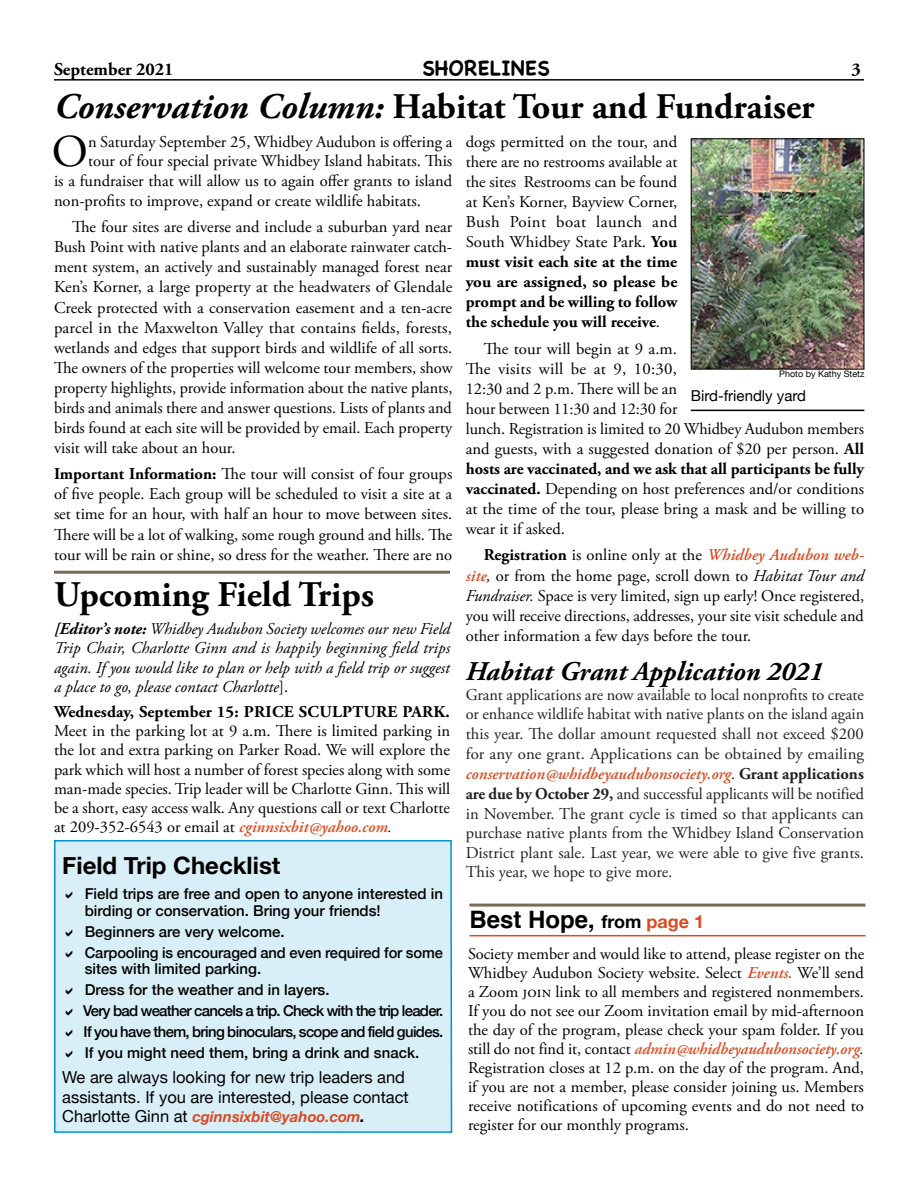
<style>
.page{position:relative;width:918px;height:1188px;background:#fff}
.page>*{position:absolute;margin:0;border:0;box-sizing:border-box;transform-origin:0 0}
.body_text_first{font:45.45px "Adobe Garamond Pro";color:#000}
.Heading{font:700 36px "Adobe Garamond Pro";color:#000}
.eHeading-lineAbove{font:700 36px "Adobe Garamond Pro";color:#000}
.Subhead{font:italic 700 27px "Adobe Garamond Pro";color:#000}
.Jump_from_head-line{font:700 24px "Helvetica";color:#000}
.t1{font:700 24px "Helvetica Neue";color:#000}
.t2{font:700 21px "Chalkboard SE";color:#000}
.t3{font:700 18px "Adobe Garamond Pro";color:#000}
.body_text{font:16.5px/20.1px "Adobe Garamond Pro";color:#000;text-align:justify}
.body_text-2{font:16.5px/19.8px "Adobe Garamond Pro";color:#222;text-align:justify}
.FieldTrip{font:16.5px/19.2px "Adobe Garamond Pro";color:#000;text-align:justify}
.body_text_first-2{font:16.5px "Adobe Garamond Pro";color:#000}
.body_text-3{font:italic 16.5px/19.2px "Adobe Garamond Pro";color:#000;text-align:justify}
.t4{font:16.5px/19.8px "Helvetica Neue";color:#000}
.t5{font:500 15px/16.5px "Helvetica Neue";color:#000}
.t6{font:500 15px "Helvetica Neue";letter-spacing:-.05em;color:#000}
.t7{font:500 15px "Helvetica Neue";letter-spacing:-.045em;color:#000}
.t8{font:italic 700 15px "Helvetica Neue";color:#da4b22}
.t9{font:15px "Helvetica Neue";color:#000}
.credit{font:9px "Helvetica Neue";color:#000}
.s1{font-style:italic}
.s2{font-weight:700}
.s3{font-weight:600;font-style:italic;color:#da4b22}
.s4{font-style:italic;color:#000}
.s5{font-style:normal}
.s6{font-weight:400;font-style:normal;font-size:16.5px;color:#000}
.s7{font-size:16.5px;color:#000}
.s8{font-family:"Helvetica Neue";font-size:18px}
.s9{font-family:"Helvetica Neue";font-size:18px;color:#da4b22}
</style>
<div class="page">
<hr style="left:54px;top:79px;width:810px;height:2px;background:#000">
<hr style="left:470px;top:904px;width:396px;height:3px;background:#7c6a55">
<hr style="left:470px;top:935px;width:396px;height:1px;background:#da4b22">
<hr style="left:54px;top:571px;width:396px;height:3px;background:#7c6a55">
<div style="left:54px;top:840px;width:399px;height:293px;background:#d9eff8"></div>
<img style="left:693px;top:140px;width:169px;height:228px">
<div style="left:691px;top:138px;width:173px;height:232px;border:1px solid #000"></div>
<hr style="left:691px;top:410px;width:173px;height:1px;background:#000">
<svg style="left:66px;top:892px;width:7px;height:7px"></svg>
<svg style="left:66px;top:929px;width:7px;height:7px"></svg>
<svg style="left:66px;top:950px;width:7px;height:7px"></svg>
<svg style="left:66px;top:988px;width:7px;height:7px"></svg>
<svg style="left:66px;top:1009px;width:7px;height:7px"></svg>
<svg style="left:66px;top:1030px;width:7px;height:7px"></svg>
<svg style="left:66px;top:1051px;width:7px;height:7px"></svg>
<p class="t3" style="left:54px;top:58px;width:121px">September 2021</p>
<p class="t2" style="left:422px;top:55px;width:129px">SHORELINES</p>
<p class="t3" style="left:852px;top:58px;width:11px">3</p>
<p class="Heading" style="left:54px;top:85px;width:762px"><span class="s1">Conservation Column:</span> Habitat Tour and Fundraiser</p>
<p class="body_text_first" style="left:52px;top:124px;width:38px">O</p>
<p class="body_text_first-2" style="left:88px;top:132px;width:366px">n Saturday September 25, Whidbey Audubon is offering a</p>
<p class="body_text" style="left:466px;top:132px;width:213px">dogs permitted on the tour, and there are no restrooms available at the sites Restrooms can be found at Ken’s Korner, Bayview Corner, Bush Point boat launch and South Whidbey State Park. <span class="s2">You must visit each site at the time you are assigned, so please be prompt and be willing to follow the schedule you will receive</span>.</p>
<p class="body_text" style="left:466px;top:339px;width:400px;text-align:left;text-indent:18px">The tour will begin at 9 a.m.<br>The visits will be at 9, 10:30,<br>12:30 and 2 p.m. There will be an<br>hour between 11:30 and 12:30 for<br>lunch. Registration is limited to 20 Whidbey Audubon members and guests, with a suggested donation of $20 per person. <span class="s2">All hosts are vaccinated, and we ask that all participants be fully vaccinated.</span> Depending on host preferences and/or conditions at the time of the tour, please bring a mask and be willing to wear it if asked.</p>
<p class="body_text" style="left:466px;top:546px;width:400px;text-indent:18px"><span class="s2">Registration</span> is online only at the <span class="s3">Whidbey Audubon web&shy;site</span><span class="s1">,</span> or from the home page, scroll down to <span class="s1">Habitat Tour and Fundraiser.</span> Space is very limited, sign up early! Once registered, you will receive directions, addresses, your site visit schedule and other information a few days before the tour.</p>
<p class="Subhead" style="left:466px;top:656px;width:359px">Habitat Grant Application 2021</p>
<p class="body_text-2" style="left:466px;top:685px;width:400px">Grant applications are now available to local nonprofits to create or enhance wildlife habitat with native plants on the island again this year. The dollar amount requested shall not exceed $200 for any one grant. Applications can be obtained by emailing <span class="s3">conservation@whidbeyaudubonsociety.org</span><span class="s4">.</span> <span class="s2">Grant applications are due by October 29,</span> and successful applicants will be notified in November. The grant cycle is timed so that applicants can purchase native plants from the Whidbey Island Conservation District plant sale. Last year, we were able to give five grants.<br>This year, we hope to give more.</p>
<p class="body_text_first-2" style="left:88px;top:151px;width:366px">tour of four special private Whidbey Island habitats. This</p>
<p class="body_text_first-2" style="left:54px;top:171px;width:400px">is a fundraiser that will allow us to again offer grants to island</p>
<p class="body_text_first-2" style="left:54px;top:191px;width:368px">non-profits to improve, expand or create wildlife habitats.</p>
<p class="body_text" style="left:54px;top:217px;width:400px;text-indent:18px">The four sites are diverse and include a suburban yard near Bush Point with native plants and an elaborate rainwater catch&shy;ment system, an actively and sustainably managed forest near Ken’s Korner, a large property at the headwaters of Glendale Creek protected with a conservation easement and a ten-acre parcel in the Maxwelton Valley that contains fields, forests, wetlands and edges that support birds and wildlife of all sorts.<br>The owners of the properties will welcome tour members, show property highlights, provide information about the native plants, birds and animals there and answer questions. Lists of plants and birds found at each site will be provided by email. Each property visit will take about an hour.</p>
<p class="body_text" style="left:54px;top:465px;width:400px"><span class="s2">Important Information:</span> The tour will consist of four groups of five people. Each group will be scheduled to visit a site at a set time for an hour, with half an hour to move between sites.<br>There will be a lot of walking, some rough ground and hills. The tour will be rain or shine, so dress for the weather. There are no</p>
<p class="credit" style="left:779px;top:367px;width:87px">Photo by Kathy Stetz</p>
<p class="t9" style="left:691px;top:384px;width:117px">Bird-friendly yard</p>
<p class="eHeading-lineAbove" style="left:54px;top:574px;width:321px">Upcoming Field Trips</p>
<p class="body_text-3" style="left:54px;top:620px;width:398px"><span class="s2">[Editor’s note:</span> Whidbey Audubon Society welcomes our new Field Trip Chair, Charlotte Ginn and is happily beginning field trips again. If you would like to plan or help with a field trip or suggest a place to go, please contact Charlotte<span class="s5">].</span></p>
<p class="FieldTrip" style="left:54px;top:703px;width:398px"><span class="s2">Wednesday, September 15: PRICE SCULPTURE PARK.<br></span>Meet in the parking lot at 9 a.m. There is limited parking in the lot and extra parking on Parker Road. We will explore the park which will host a number of forest species along with some man-made species. Trip leader will be Charlotte Ginn. This will be a short, easy access walk. Any questions call or text Charlotte at 209-352-6543 or email at <span class="s3">cginnsixbit@yahoo.com</span><span class="s1">.</span></p>
<p class="t1" style="left:62px;top:847px;width:220px">Field Trip Checklist</p>
<p class="t5" style="left:85px;top:885px;width:360px">Field trips are free and open to anyone interested in birding or conservation. Bring your friends!</p>
<p class="t5" style="left:85px;top:922px;width:201px">Beginners are very welcome.</p>
<p class="t5" style="left:85px;top:943px;width:360px">Carpooling is encouraged and even required for some sites with limited parking.</p>
<p class="t5" style="left:85px;top:981px;width:246px">Dress for the weather and in layers.</p>
<p class="t6" style="left:83px;top:999px;width:362px">Very bad weather cancels a trip. Check with the trip leader.</p>
<p class="t7" style="left:84px;top:1020px;width:361px">If you have them, bring binoculars, scope and field guides.</p>
<p class="t5" style="left:85px;top:1044px;width:336px">If you might need them, bring a drink and snack.</p>
<p class="t4" style="left:62px;top:1068px;width:348px">We are always looking for new trip leaders and assistants. If you are interested, please contact</p>
<p class="t8" style="left:62px;top:1105px;width:304px"><span class="s6">Charlotte Ginn at</span> cginnsixbit@yahoo.com<span class="s7">.</span></p>
<p class="Jump_from_head-line" style="left:470px;top:900px;width:236px">Best Hope, <span class="s8">from</span> <span class="s9">page 1</span></p>
<p class="body_text" style="left:468px;top:945px;width:398px;line-height:18.9px">Society member and would like to attend, please register on the Whidbey Audubon Society website. Select <span class="s3">Events.</span> We’ll send a Zoom join link to all members and registered nonmembers.<br>If you do not see our Zoom invitation email by mid-afternoon the day of the program, please check your spam folder. If you still do not find it, contact <span class="s3">admin@whidbeyaudubonsociety.org</span><span class="s1">.<br></span>Registration closes at 12 p.m. on the day of the program. And, if you are not a member, please consider joining us. Members receive notifications of upcoming events and do not need to register for our monthly programs.</p>
</div>
